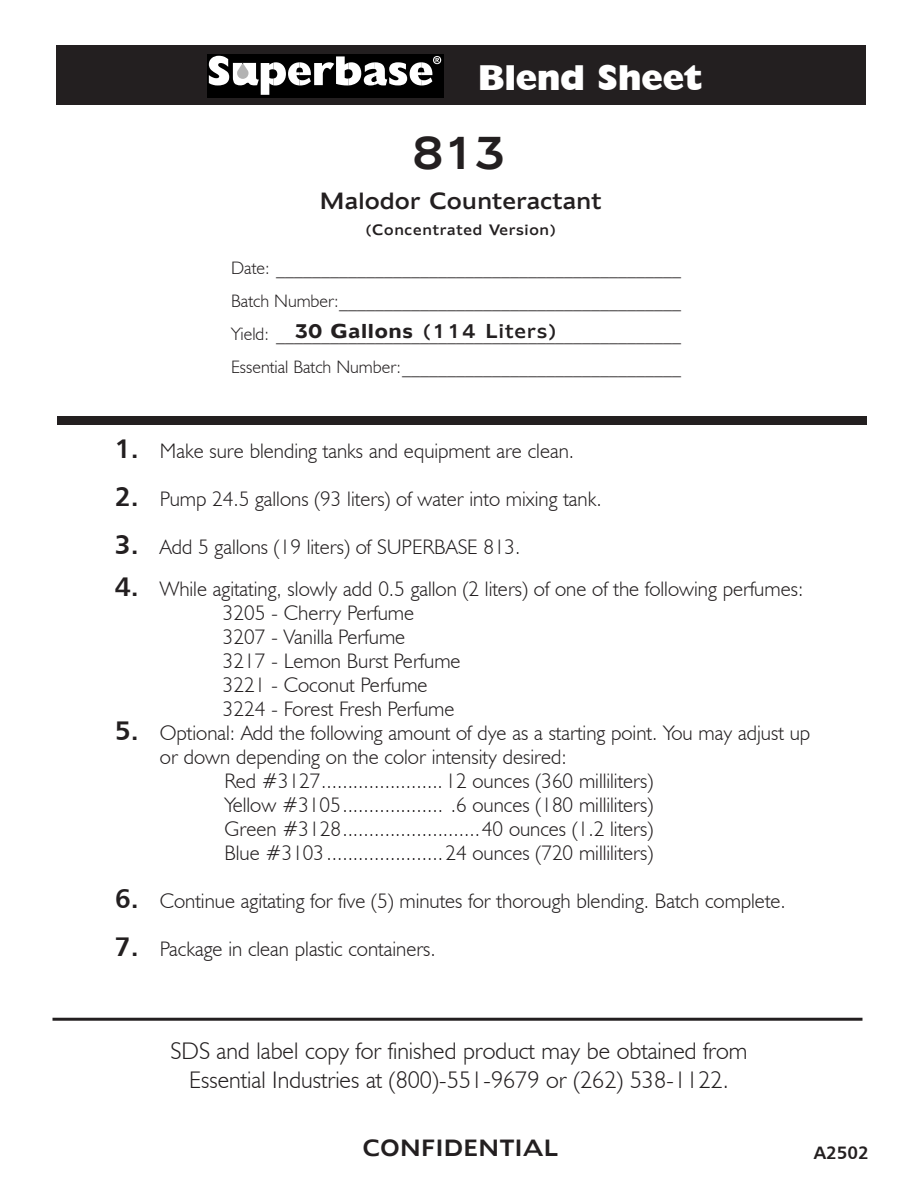
<style>
.page{position:relative;width:918px;height:1188px;background:#fff}
.page>*{position:absolute;margin:0;border:0;box-sizing:border-box;transform-origin:0 0}
.t1{font:42px "Humanist 970 BT Roman C";color:#231f20}
.t2{font:800 36px "Humanist 521 BT";color:#fff}
.t3{font:300 24px "Humanist 521 BT";color:#231f20}
.t4{font:300 21px/24px "Humanist 521 BT";color:#231f20}
.t5{font:21px "Humanist 970 BT Roman C";letter-spacing:-.04em;color:#231f20}
.t6{font:300 18px "Humanist 521 BT";color:#231f20}
.t7{font:18px "Humanist 970 BT Roman C";color:#231f20}
.t8{font:18px "Humanist 777 BT Bold B";color:#231f20}
.t9{font:13.5px "Humanist 970 BT Roman C";color:#231f20}
.s1{font-family:"Humanist 970 BT Bold C"}
.s2{font-family:"Humanist 777 BT Bold B";font-weight:400;font-size:27px}
</style>
<div class="page">
<div style="left:57px;top:416px;width:810px;height:9px;background:#231f20"></div>
<div style="left:56px;top:45px;width:810px;height:60px;background:#231f20"></div>
<hr style="left:52px;top:1018px;width:810px;height:3px;background:#231f20">
<div style="left:207px;top:54px;width:237px;height:44px;background:#000"></div>
<svg style="left:209px;top:56px;width:232px;height:39px"></svg>
<p class="t2" style="left:478px;top:55px;width:226px">Blend Sheet</p>
<p class="t1" style="left:411px;top:124px;width:98px">813</p>
<p class="t5" style="left:319px;top:187px;width:284px">Malodor Counteractant</p>
<p class="t9" style="left:365px;top:220px;width:194px">(Concentrated Version)</p>
<p class="t6" style="left:231px;top:257px;width:452px">Date: _____________________________________________</p>
<p class="t6" style="left:231px;top:290px;width:451px">Batch Number:______________________________________</p>
<p class="t6" style="left:231px;top:323px;width:452px">Yield: _____________________________________________</p>
<p class="t6" style="left:231px;top:356px;width:452px">Essential Batch Number:_______________________________</p>
<p class="t7" style="left:294px;top:319px;width:265px"><span class="s1">30 Gallons</span> (114 Liters)</p>
<p class="t4" style="left:115px;top:439px;width:461px"><span class="s2">1.</span> Make sure blending tanks and equipment are clean.</p>
<p class="t4" style="left:115px;top:487px;width:488px"><span class="s2">2.</span> Pump 24.5 gallons (93 liters) of water into mixing tank.</p>
<p class="t4" style="left:115px;top:535px;width:407px"><span class="s2">3.</span> Add 5 gallons (19 liters) of SUPERBASE 813.</p>
<p class="t4" style="left:115px;top:577px;width:690px"><span class="s2">4.</span> While agitating, slowly add 0.5 gallon (2 liters) of one of the following perfumes:</p>
<p class="t4" style="left:223px;top:601px;width:193px">3205 - Cherry Perfume</p>
<p class="t4" style="left:223px;top:625px;width:184px">3207 - Vanilla Perfume</p>
<p class="t4" style="left:223px;top:649px;width:239px">3217 - Lemon Burst Perfume</p>
<p class="t4" style="left:223px;top:673px;width:206px">3221 - Coconut Perfume</p>
<p class="t4" style="left:223px;top:697px;width:233px">3224 - Forest Fresh Perfume</p>
<p class="t4" style="left:160px;top:721px;width:652px;text-indent:-45px"><span class="s2">5.</span> Optional: Add the following amount of dye as a starting point. You may adjust up or down depending on the color intensity desired:</p>
<p class="t4" style="left:224px;top:769px;width:430px">Red #3127.......................12 ounces (360 milliliters)</p>
<p class="t4" style="left:224px;top:793px;width:430px">Yellow #3105................... .6 ounces (180 milliliters)</p>
<p class="t4" style="left:224px;top:817px;width:430px">Green #3128..........................40 ounces (1.2 liters)</p>
<p class="t4" style="left:224px;top:841px;width:430px">Blue #3103......................24 ounces (720 milliliters)</p>
<p class="t4" style="left:115px;top:889px;width:673px"><span class="s2">6.</span> Continue agitating for five (5) minutes for thorough blending. Batch complete.</p>
<p class="t4" style="left:115px;top:937px;width:323px"><span class="s2">7.</span> Package in clean plastic containers.</p>
<p class="t3" style="left:170px;top:1036px;width:578px">SDS and label copy for finished product may be obtained from</p>
<p class="t3" style="left:189px;top:1065px;width:541px">Essential Industries at (800)-551-9679 or (262) 538-1122.</p>
<p class="t5" style="left:362px;top:1133px;width:198px">CONFIDENTIAL</p>
<p class="t8" style="left:814px;top:1142px;width:56px">A2502</p>
</div>
